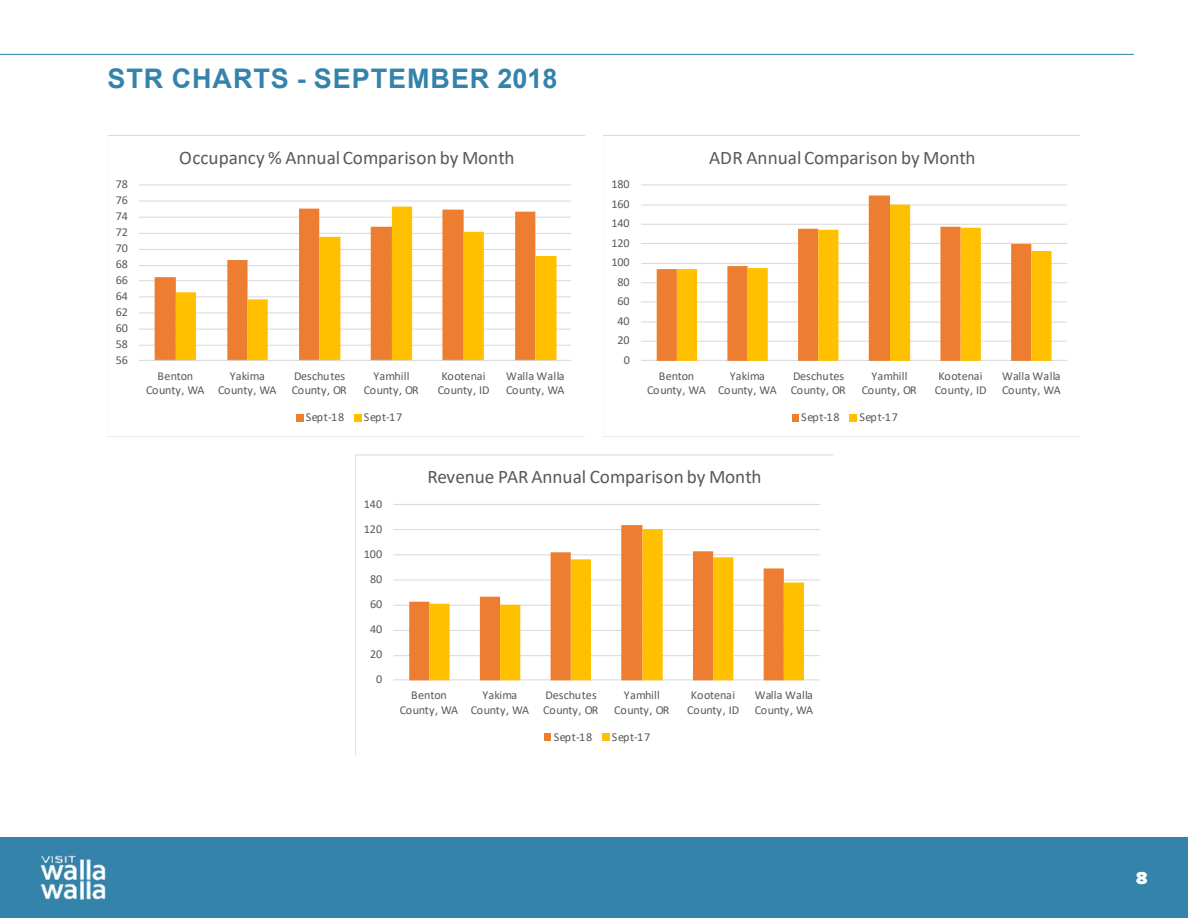
<style>
.page{position:relative;width:1188px;height:918px;background:#fff}
.page>*{position:absolute;margin:0;border:0;box-sizing:border-box;transform-origin:0 0}
.t1{font:700 27px "Arial";letter-spacing:.035em;color:#3483aa}
.t2{font:19.2px "Calibri";color:#595959}
.t3{font:900 18px "Proxima Nova";color:#fff}
.t4{font:12.15px/14.7px "Calibri";letter-spacing:-.005em;color:#595959}
.t5{font:12.15px/14.7px "Calibri";letter-spacing:-.025em;color:#595959;text-align:center}
</style>
<div class="page">
<div style="left:0;top:837px;width:1188px;height:81px;background:#3483aa"></div>
<hr style="left:0;top:54px;width:1134px;height:1px;background:#3483aa">
<img style="left:40px;top:855px;width:66px;height:45px">
<svg style="left:108px;top:135px;width:477px;height:287px"></svg>
<svg style="left:603px;top:135px;width:477px;height:287px"></svg>
<svg style="left:356px;top:455px;width:477px;height:286px"></svg>
<h1 class="t1" style="left:107px;top:60px;width:452px">STR CHARTS - SEPTEMBER 2018</h1>
<p class="t4" style="left:116px;top:177px;width:14px">78</p>
<p class="t4" style="left:116px;top:193px;width:14px">76</p>
<p class="t4" style="left:116px;top:209px;width:14px">74</p>
<p class="t4" style="left:116px;top:225px;width:14px">72</p>
<p class="t4" style="left:116px;top:241px;width:14px">70</p>
<p class="t4" style="left:116px;top:256px;width:14px">68</p>
<p class="t4" style="left:116px;top:272px;width:14px">66</p>
<p class="t4" style="left:116px;top:288px;width:14px">64</p>
<p class="t4" style="left:116px;top:304px;width:14px">62</p>
<p class="t4" style="left:116px;top:320px;width:14px">60</p>
<p class="t4" style="left:116px;top:336px;width:14px">58</p>
<p class="t4" style="left:116px;top:352px;width:14px">56</p>
<h2 class="t2" style="left:179px;top:144px;width:337px">Occupancy % Annual Comparison by Month</h2>
<p class="t5" style="left:146px;top:368px;width:60px">Benton<br>County, WA</p>
<p class="t5" style="left:218px;top:368px;width:60px">Yakima<br>County, WA</p>
<p class="t4" style="left:292px;top:368px;width:57px">Deschutes<br>County, OR</p>
<p class="t4" style="left:364px;top:368px;width:57px;text-align:center">Yamhill<br>County, OR</p>
<p class="t4" style="left:438px;top:368px;width:53px;text-align:center">Kootenai<br>County, ID</p>
<p class="t4" style="left:506px;top:368px;width:60px">Walla Walla<br>County, WA</p>
<p class="t4" style="left:306px;top:409px;width:40px">Sept-18</p>
<p class="t4" style="left:364px;top:409px;width:40px">Sept-17</p>
<p class="t4" style="left:611px;top:177px;width:20px">180</p>
<p class="t4" style="left:611px;top:196px;width:20px">160</p>
<p class="t4" style="left:611px;top:216px;width:20px">140</p>
<p class="t4" style="left:611px;top:235px;width:20px">120</p>
<p class="t4" style="left:611px;top:255px;width:20px">100</p>
<p class="t4" style="left:618px;top:274px;width:14px">80</p>
<p class="t4" style="left:618px;top:294px;width:14px">60</p>
<p class="t4" style="left:618px;top:313px;width:14px">40</p>
<p class="t4" style="left:618px;top:333px;width:14px">20</p>
<p class="t4" style="left:624px;top:352px;width:8px">0</p>
<h2 class="t2" style="left:709px;top:144px;width:268px">ADR Annual Comparison by Month</h2>
<p class="t5" style="left:647px;top:368px;width:60px">Benton<br>County, WA</p>
<p class="t5" style="left:718px;top:368px;width:60px">Yakima<br>County, WA</p>
<p class="t4" style="left:791px;top:368px;width:57px">Deschutes<br>County, OR</p>
<p class="t4" style="left:862px;top:368px;width:57px;text-align:center">Yamhill<br>County, OR</p>
<p class="t4" style="left:935px;top:368px;width:53px;text-align:center">Kootenai<br>County, ID</p>
<p class="t4" style="left:1002px;top:368px;width:60px">Walla Walla<br>County, WA</p>
<p class="t4" style="left:801px;top:409px;width:40px">Sept-18</p>
<p class="t4" style="left:859px;top:409px;width:40px">Sept-17</p>
<p class="t4" style="left:364px;top:496px;width:20px">140</p>
<p class="t4" style="left:364px;top:521px;width:20px">120</p>
<p class="t4" style="left:364px;top:546px;width:20px">100</p>
<p class="t4" style="left:370px;top:571px;width:14px">80</p>
<p class="t4" style="left:370px;top:596px;width:14px">60</p>
<p class="t4" style="left:370px;top:622px;width:14px">40</p>
<p class="t4" style="left:370px;top:647px;width:14px">20</p>
<p class="t4" style="left:376px;top:672px;width:8px">0</p>
<h2 class="t2" style="left:427px;top:464px;width:336px">Revenue PAR Annual Comparison by Month</h2>
<p class="t5" style="left:400px;top:687px;width:60px">Benton<br>County, WA</p>
<p class="t5" style="left:471px;top:687px;width:60px">Yakima<br>County, WA</p>
<p class="t4" style="left:543px;top:687px;width:57px">Deschutes<br>County, OR</p>
<p class="t4" style="left:614px;top:687px;width:57px;text-align:center">Yamhill<br>County, OR</p>
<p class="t4" style="left:687px;top:687px;width:53px;text-align:center">Kootenai<br>County, ID</p>
<p class="t4" style="left:755px;top:687px;width:60px">Walla Walla<br>County, WA</p>
<p class="t4" style="left:554px;top:729px;width:40px">Sept-18</p>
<p class="t4" style="left:612px;top:729px;width:40px">Sept-17</p>
<h3 class="t3" style="left:1136px;top:864px;width:13px">8</h3>
</div>
